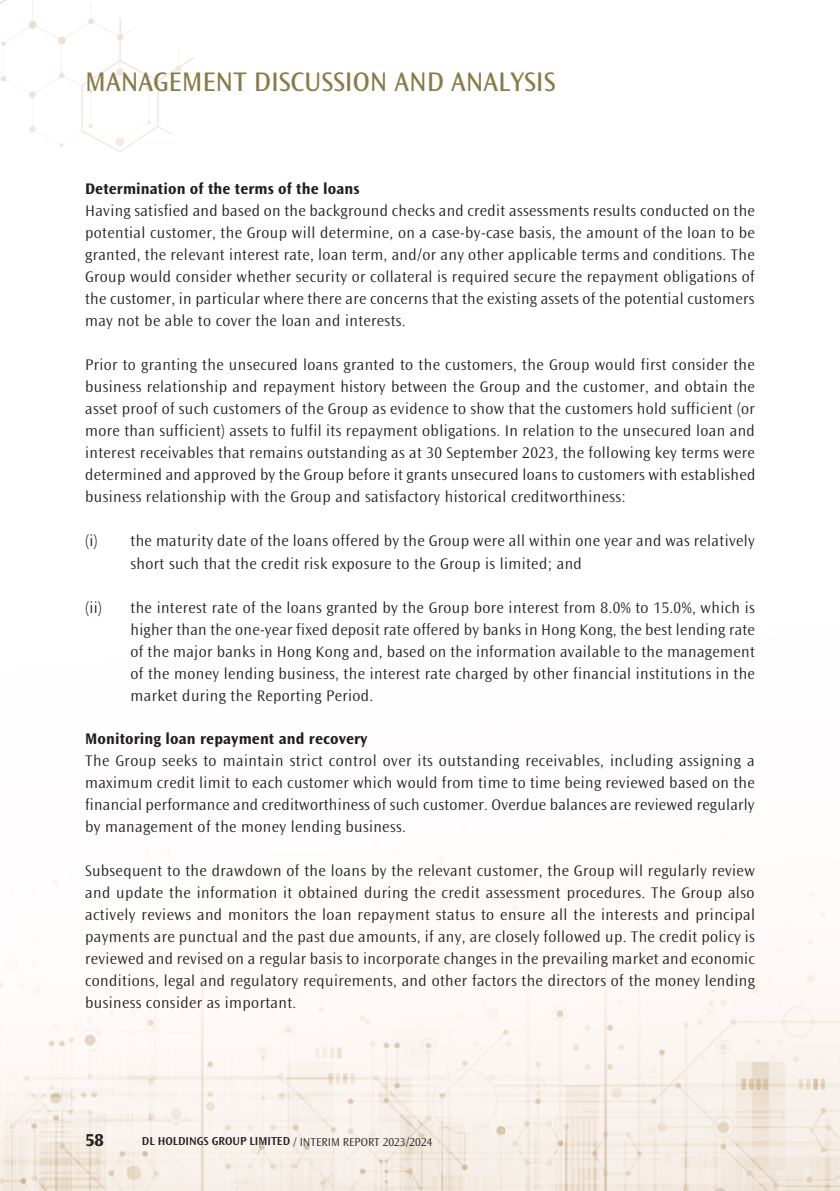
<style>
.page{position:relative;width:840px;height:1191px;background:#fff}
.page>*{position:absolute;margin:0;border:0;box-sizing:border-box;transform-origin:0 0}
.t1{font:28px "Ocean Sans Std";color:#897a47}
.t2{font:700 18px "Ocean Sans Std";color:#231f20}
.t3{font:300 16px/22px "Ocean Sans Std";letter-spacing:.025em;color:#231f20;text-align:justify}
.t4{font:700 16px "Ocean Sans Std";letter-spacing:.005em;color:#231f20}
.t5{font:300 12px "Ocean Sans Std";color:#231f20}
.s1{font-weight:600}
</style>
<div class="page">
<img style="left:0;top:0;width:839px;height:1191px">
<h1 class="t1" style="left:85px;top:66px;width:471px">MANAGEMENT DISCUSSION AND ANALYSIS</h1>
<p class="t4" style="left:85px;top:180px;width:275px">Determination of the terms of the loans</p>
<p class="t3" style="left:85px;top:200px;width:671px">Having satisfied and based on the background checks and credit assessments results conducted on the potential customer, the Group will determine, on a case-by-case basis, the amount of the loan to be granted, the relevant interest rate, loan term, and/or any other applicable terms and conditions. The Group would consider whether security or collateral is required secure the repayment obligations of the customer, in particular where there are concerns that the existing assets of the potential customers may not be able to cover the loan and interests.</p>
<p class="t3" style="left:85px;top:354px;width:671px">Prior to granting the unsecured loans granted to the customers, the Group would first consider the business relationship and repayment history between the Group and the customer, and obtain the asset proof of such customers of the Group as evidence to show that the customers hold sufficient (or more than sufficient) assets to fulfil its repayment obligations. In relation to the unsecured loan and interest receivables that remains outstanding as at 30 September 2023, the following key terms were determined and approved by the Group before it grants unsecured loans to customers with established business relationship with the Group and satisfactory historical creditworthiness:</p>
<p class="t3" style="left:130px;top:530px;width:625px;text-indent:-45px">(i) the maturity date of the loans offered by the Group were all within one year and was relatively short such that the credit risk exposure to the Group is limited; and</p>
<p class="t3" style="left:85px;top:596px;width:18px">(ii)</p>
<p class="t3" style="left:130px;top:596px;width:625px">the interest rate of the loans granted by the Group bore interest from 8.0% to 15.0%, which is higher than the one-year fixed deposit rate offered by banks in Hong Kong, the best lending rate of the major banks in Hong Kong and, based on the information available to the management of the money lending business, the interest rate charged by other financial institutions in the market during the Reporting Period.</p>
<p class="t4" style="left:85px;top:729px;width:284px">Monitoring loan repayment and recovery</p>
<p class="t3" style="left:85px;top:749px;width:670px">The Group seeks to maintain strict control over its outstanding receivables, including assigning a maximum credit limit to each customer which would from time to time being reviewed based on the financial performance and creditworthiness of such customer. Overdue balances are reviewed regularly by management of the money lending business.</p>
<p class="t3" style="left:85px;top:859px;width:671px">Subsequent to the drawdown of the loans by the relevant customer, the Group will regularly review and update the information it obtained during the credit assessment procedures. The Group also actively reviews and monitors the loan repayment status to ensure all the interests and principal payments are punctual and the past due amounts, if any, are closely followed up. The credit policy is reviewed and revised on a regular basis to incorporate changes in the prevailing market and economic conditions, legal and regulatory requirements, and other factors the directors of the money lending business consider as important.</p>
<p class="t2" style="left:85px;top:1130px;width:20px">58</p>
<p class="t5" style="left:142px;top:1135px;width:292px"><span class="s1">DL HOLDINGS GROUP LIMITED</span> / INTERIM REPORT 2023/2024</p>
</div>
